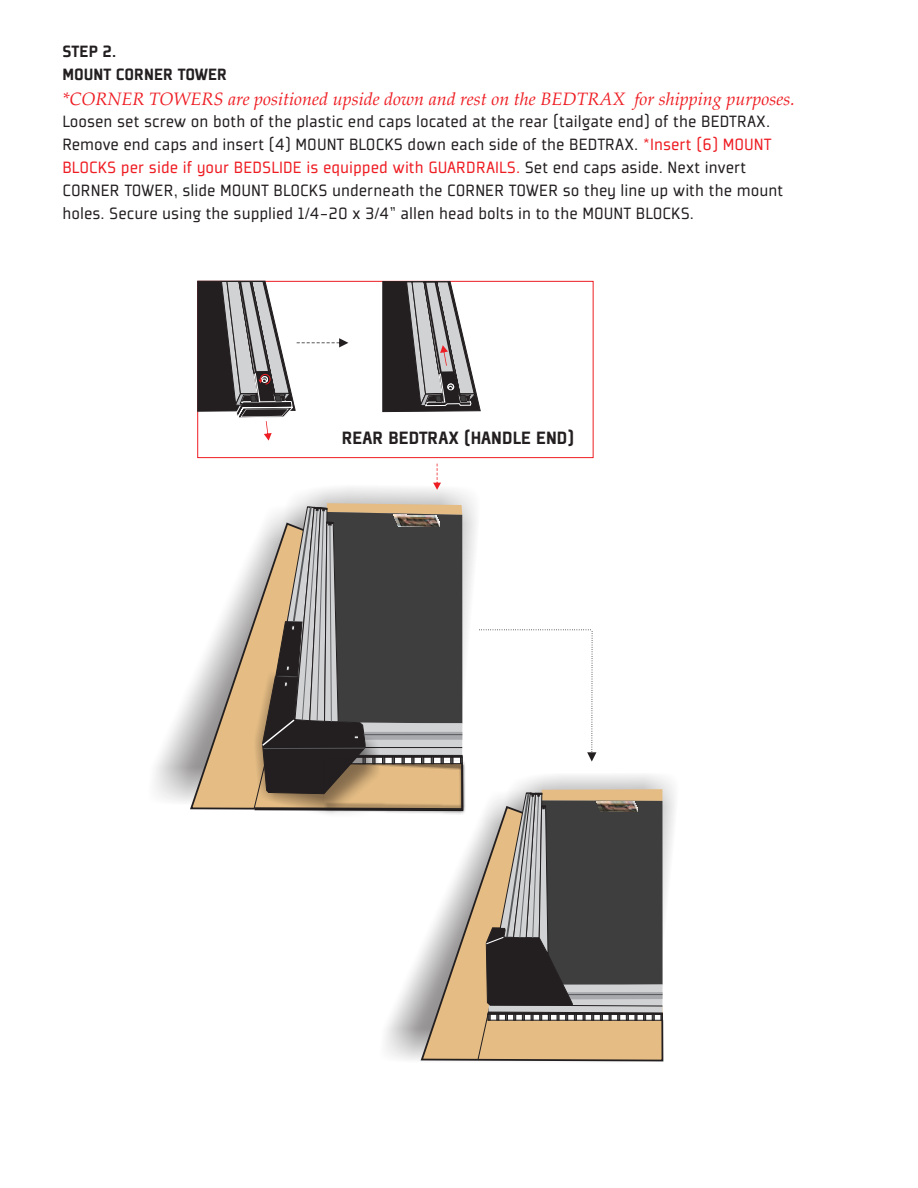
<style>
.page{position:relative;width:918px;height:1188px;background:#fff}
.page>*{position:absolute;margin:0;border:0;box-sizing:border-box;transform-origin:0 0}
.t1{font:19.65px "Plexes Black Pro";color:#231f20}
.t2{font:18px/23px "Plexes Book Pro";color:#231f20}
.t3{font:italic 18px "Palatino Linotype";color:#ee1d23}
.t4{font:18px/23px "Plexes Black Pro";color:#231f20}
.s1{color:#ee1d23}
</style>
<div class="page">
<svg style="left:664px;top:779px;width:11px;height:131px"></svg>
<svg style="left:155px;top:487px;width:318px;height:315px"></svg>
<svg style="left:189px;top:503px;width:475px;height:559px"></svg>
<div style="left:197px;top:281px;width:397px;height:177px;background:#fff;border:1px solid #ee1d23"></div>
<svg style="left:382px;top:280px;width:99px;height:132px;background:#807d7f"></svg>
<svg style="left:197px;top:280px;width:151px;height:161px"></svg>
<svg style="left:433px;top:464px;width:8px;height:26px"></svg>
<p class="t4" style="left:62px;top:41px;width:166px">STEP 2.<br>MOUNT CORNER TOWER</p>
<p class="t2" style="left:62px;top:111px;width:722px">Loosen set screw on both of the plastic end caps located at the rear (tailgate end) of the BEDTRAX.<br>Remove end caps and insert (4) MOUNT BLOCKS down each side of the BEDTRAX. <span class="s1">*Insert (6) MOUNT BLOCKS per side if your BEDSLIDE is equipped with GUARDRAILS.</span> Set end caps aside. Next invert CORNER TOWER, slide MOUNT BLOCKS underneath the CORNER TOWER so they line up with the mount holes. Secure using the supplied 1/4-20 x 3/4” allen head bolts in to the MOUNT BLOCKS.</p>
<p class="t3" style="left:62px;top:91px;width:734px">*CORNER TOWERS are positioned upside down and rest on the BEDTRAX for shipping purposes.</p>
<p class="t1" style="left:342px;top:430px;width:234px">REAR BEDTRAX (HANDLE END)</p>
</div>
